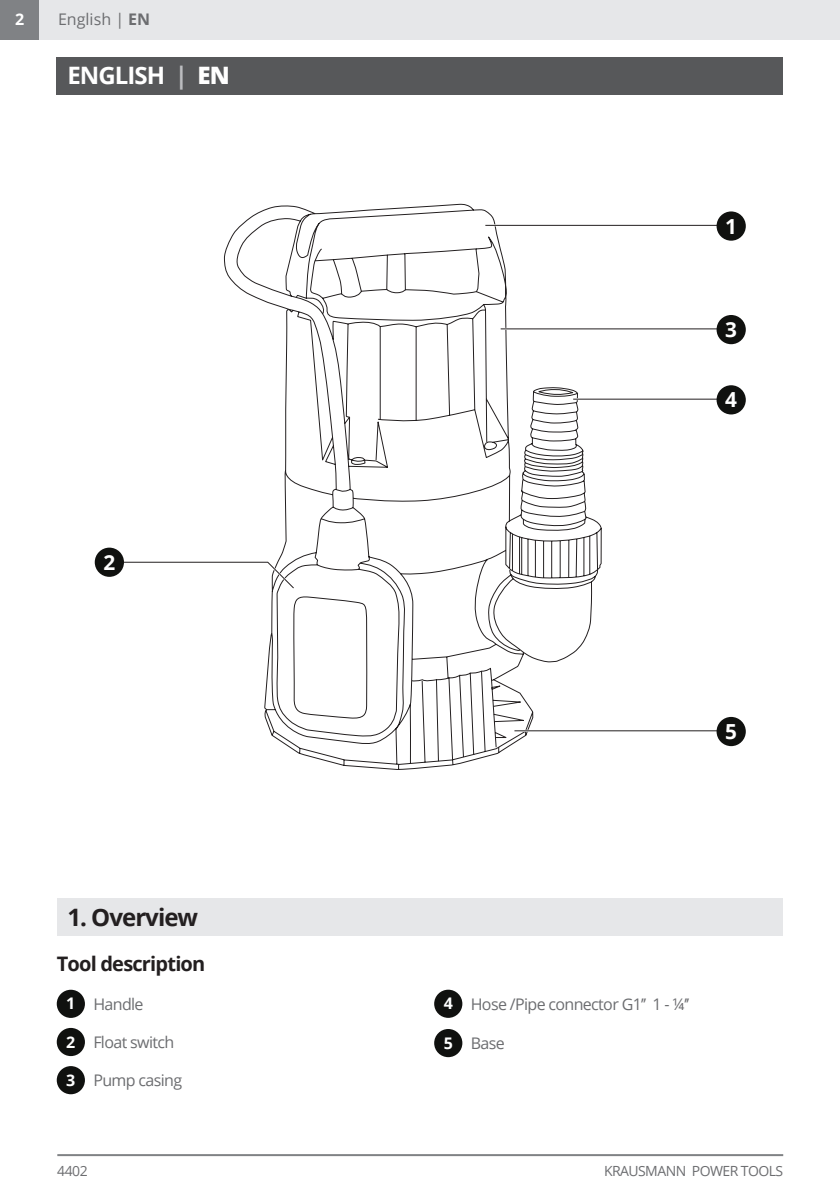
<style>
.page{position:relative;width:840px;height:1191px;background:#fff}
.page>*{position:absolute;margin:0;border:0;box-sizing:border-box;transform-origin:0 0}
.t1{font:700 24px "Open Sans";letter-spacing:-.04em;color:#fff}
.t2{font:700 24px "Open Sans";letter-spacing:-.04em;color:#231f20}
.t3{font:700 20.8px "Open Sans";color:#fff}
.t4{font:700 20px "Open Sans";letter-spacing:-.04em;color:#231f20}
.t5{font:16px "Open Sans";letter-spacing:-.04em;color:#6c6d70}
.t6{font:16px "Open Sans";color:#6c6d70}
.t7{font:700 16px "Open Sans";color:#fff}
.t8{font:14px "Open Sans";letter-spacing:-.04em;color:#6c6d70}
.s1{font-weight:700}
.s2{color:#bcbdc0}
.s3{font-weight:800}
</style>
<div class="page">
<div style="left:0;top:0;width:40px;height:40px;background:#808285"></div>
<hr style="left:57px;top:1154px;width:725px;height:2px;background:#808285">
<div style="left:57px;top:57px;width:725px;height:38px;background:#57585a"></div>
<div style="left:57px;top:989px;width:28px;height:29px;background:#10110f;border-radius:50%"></div>
<div style="left:57px;top:1028px;width:28px;height:28px;background:#10110f;border-radius:50%"></div>
<div style="left:57px;top:1066px;width:28px;height:28px;background:#10110f;border-radius:50%"></div>
<div style="left:57px;top:898px;width:725px;height:38px;background:#e6e7e9"></div>
<div style="left:434px;top:1029px;width:28px;height:28px;background:#10110f;border-radius:50%"></div>
<div style="left:434px;top:989px;width:28px;height:28px;background:#10110f;border-radius:50%"></div>
<svg style="left:223px;top:203px;width:378px;height:567px"></svg>
<hr style="left:485px;top:224px;width:239px;height:2px;background:#fff">
<hr style="left:485px;top:225px;width:239px;height:1px;background:#231f20">
<div style="left:716px;top:211px;width:29px;height:30px;background:#10110f;border-radius:50%"></div>
<hr style="left:500px;top:328px;width:221px;height:2px;background:#fff">
<hr style="left:500px;top:328px;width:221px;height:1px;background:#231f20">
<div style="left:716px;top:315px;width:29px;height:29px;background:#10110f;border-radius:50%"></div>
<hr style="left:514px;top:730px;width:210px;height:2px;background:#fff">
<hr style="left:514px;top:730px;width:210px;height:1px;background:#231f20">
<div style="left:716px;top:717px;width:29px;height:29px;background:#10110f;border-radius:50%"></div>
<hr style="left:573px;top:398px;width:155px;height:2px;background:#fff">
<hr style="left:573px;top:399px;width:155px;height:1px;background:#231f20">
<div style="left:716px;top:385px;width:29px;height:29px;background:#10110f;border-radius:50%"></div>
<svg style="left:121px;top:560px;width:175px;height:31px"></svg>
<div style="left:95px;top:547px;width:29px;height:30px;background:#10110f;border-radius:50%"></div>
<div style="left:40px;top:0;width:799px;height:40px;background:#e6e7e9"></div>
<p class="t7" style="left:15px;top:8px;width:11px">2</p>
<p class="t6" style="left:58px;top:8px;width:94px">English | <span class="s1">EN</span></p>
<h1 class="t1" style="left:67px;top:58px;width:164px">ENGLISH <span class="s2">|</span> <span class="s3">EN</span></h1>
<h2 class="t3" style="left:103px;top:547px;width:13px">2</h2>
<h2 class="t3" style="left:724px;top:211px;width:13px">1</h2>
<h2 class="t3" style="left:724px;top:315px;width:13px">3</h2>
<h2 class="t3" style="left:724px;top:385px;width:13px">4</h2>
<h2 class="t3" style="left:724px;top:717px;width:13px">5</h2>
<h1 class="t2" style="left:67px;top:900px;width:132px">1. Overview</h1>
<p class="t4" style="left:57px;top:949px;width:150px">Tool description</p>
<p class="t7" style="left:66px;top:992px;width:11px">1</p>
<p class="t7" style="left:66px;top:1030px;width:11px">2</p>
<p class="t7" style="left:66px;top:1068px;width:11px">3</p>
<p class="t5" style="left:93px;top:993px;width:52px">Handle</p>
<p class="t5" style="left:93px;top:1031px;width:82px">Float switch</p>
<p class="t5" style="left:93px;top:1069px;width:90px">Pump casing</p>
<p class="t7" style="left:443px;top:992px;width:11px">4</p>
<p class="t7" style="left:443px;top:1031px;width:11px">5</p>
<p class="t5" style="left:470px;top:993px;width:220px">Hose /Pipe connector G1’’ 1 - ¼’’</p>
<p class="t5" style="left:470px;top:1032px;width:35px">Base</p>
<p class="t8" style="left:57px;top:1161px;width:32px">4402</p>
<p class="t8" style="left:603px;top:1161px;width:181px">KRAUSMANN POWER TOOLS</p>
</div>
